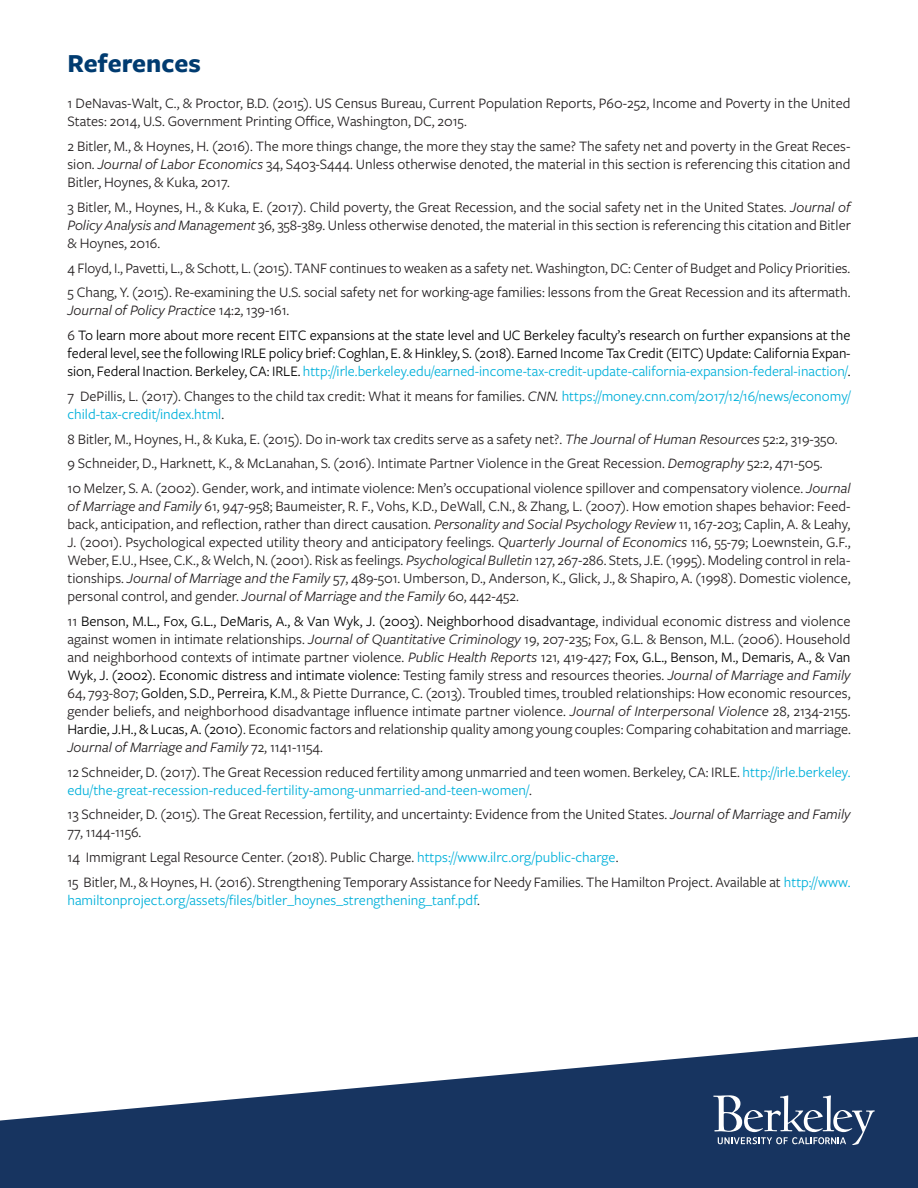
<style>
.page{position:relative;width:918px;height:1188px;background:#fff}
.page>*{position:absolute;margin:0;border:0;box-sizing:border-box;transform-origin:0 0}
.t1{font:700 27px "Freight Sans Pro";color:#003b70}
.Endnote_style{font:15px/18px "Freight Sans Pro";color:#231f20}
.Endnote_style-2{font:15px/18px "Freight Sans Pro";color:#000;text-align:justify}
.Endnote_style-3{font:15px/18px "Freight Sans Pro";color:#00b0da}
.s1{font-style:italic}
.s2{color:#231f20}
.s3{color:#00b0da}
.s4{font-style:italic;color:#231f20}
.s5{color:#000}
</style>
<div class="page">
<svg style="left:0;top:1037px;width:918px;height:151px;fill:#173460"></svg>
<svg style="left:713px;top:1095px;width:162px;height:50px;background:#4d6385"></svg>
<p class="t1" style="left:68px;top:45px;width:135px">References</p>
<p class="Endnote_style" style="left:68px;top:94px;width:785px">1 DeNavas-Walt, C., &amp; Proctor, B.D. (2015). US Census Bureau, Current Population Reports, P60-252, Income and Poverty in the United<br>States: 2014, U.S. Government Printing Office, Washington, DC, 2015.</p>
<p class="Endnote_style" style="left:68px;top:137px;width:785px;text-align:justify">2 Bitler, M., &amp; Hoynes, H. (2016). The more things change, the more they stay the same? The safety net and poverty in the Great Reces&shy;sion. <span class="s1">Journal of Labor Economics</span> 34, S403-S444. Unless otherwise denoted, the material in this section is referencing this citation and Bitler, Hoynes, &amp; Kuka, 2017.</p>
<p class="Endnote_style" style="left:68px;top:197px;width:785px;text-align:justify">3 Bitler, M., Hoynes, H., &amp; Kuka, E. (2017). Child poverty, the Great Recession, and the social safety net in the United States. <span class="s1">Journal of Policy Analysis and Management</span> 36, 358-389. Unless otherwise denoted, the material in this section is referencing this citation and Bitler &amp; Hoynes, 2016.</p>
<p class="Endnote_style" style="left:68px;top:258px;width:784px">4 Floyd, I., Pavetti, L., &amp; Schott, L. (2015). TANF continues to weaken as a safety net. Washington, DC: Center of Budget and Policy Priorities.</p>
<p class="Endnote_style" style="left:68px;top:283px;width:785px">5 Chang, Y. (2015). Re-examining the U.S. social safety net for working-age families: lessons from the Great Recession and its aftermath.<br><span class="s1">Journal of Policy Practice</span> 14:2, 139-161.</p>
<p class="Endnote_style-2" style="left:68px;top:326px;width:785px"><span class="s2">6</span> To learn more about more recent EITC expansions at the state level and UC Berkeley faculty’s research on further expansions at the federal level, see the following IRLE policy brief: Coghlan, E. &amp; Hinkley, S. (2018). Earned Income Tax Credit (EITC) Update: California Expan&shy;sion, Federal Inaction. Berkeley, CA: IRLE. <span class="s3">http://irle.berkeley.edu/earned-income-tax-credit-update-california-expansion-federal-inaction/</span>.</p>
<p class="Endnote_style-3" style="left:68px;top:386px;width:785px"><span class="s2">7 DePillis, L. (2017). Changes to the child tax credit: What it means for families.</span> <span class="s4">CNN.</span> https://money.cnn.com/2017/12/16/news/economy/ child-tax-credit/index.html<span class="s2">.</span></p>
<p class="Endnote_style" style="left:68px;top:429px;width:772px">8 Bitler, M., Hoynes, H., &amp; Kuka, E. (2015). Do in-work tax credits serve as a safety net?. <span class="s1">The Journal of Human Resources</span> 52:2, 319-350.</p>
<p class="Endnote_style" style="left:68px;top:454px;width:757px">9 Schneider, D., Harknett, K., &amp; McLanahan, S. (2016). Intimate Partner Violence in the Great Recession. <span class="s1">Demography</span> 52:2, 471-505.</p>
<p class="Endnote_style" style="left:68px;top:479px;width:785px;text-align:justify">10 Melzer, S. A. (2002). Gender, work, and intimate violence: Men’s occupational violence spillover and compensatory violence. <span class="s1">Journal of Marriage and Family</span> 61, 947-958; Baumeister, R. F., Vohs, K.D., DeWall, C.N., &amp; Zhang, L. (2007). How emotion shapes behavior: Feed&shy;back, anticipation, and reflection, rather than direct causation. <span class="s1">Personality and Social Psychology Review</span> 11, 167-203; Caplin, A. &amp; Leahy, J. (2001). Psychological expected utility theory and anticipatory feelings. <span class="s1">Quarterly Journal of Economics</span> 116, 55-79; Loewnstein, G.F., Weber, E.U., Hsee, C.K., &amp; Welch, N. (2001). Risk as feelings. <span class="s1">Psychological Bulletin</span> 127, 267-286. Stets, J.E. (1995). Modeling control in rela&shy;tionships. <span class="s1">Journal of Marriage and the Family</span> 57, 489-501. Umberson, D., Anderson, K., Glick, J., &amp; Shapiro, A. (1998). Domestic violence, personal control, and gender. <span class="s1">Journal of Marriage and the Family</span> 60, 442-452.</p>
<p class="Endnote_style" style="left:68px;top:611px;width:785px;text-align:justify">11 <span class="s5">Benson, M.L., Fox, G.L., DeMaris, A., &amp; Van Wyk, J. (2003). Neighborhood disadvantage</span>, individual economic distress and violence against women in intimate relationships. <span class="s1">Journal of Quantitative Criminology</span> 19, 207-235; Fox, G.L. &amp; Benson, M.L. (2006). Household and neighborhood contexts of intimate partner violence. <span class="s1">Public Health Reports</span> 121, 419-427; <span class="s5">Fox, G.L., Benson, M., Demaris, A., &amp; Van Wyk, J. (2002). Economic distress and intimate violence</span>: Testing family stress and resources theories. <span class="s1">Journal of Marriage and Family </span>64, 793-807; <span class="s5">Golden, S.D., Perreira, K.</span>M., &amp; Piette Durrance, C. (2013). Troubled times, troubled relationships: How economic resources, gender beliefs, and neighborhood disadvantage influence intimate partner violence. <span class="s1">Journal of Interpersonal Violence</span> 28, 2134-2155.<br><span class="s5">Hardie, J.H., &amp; Lucas, A. (2010)</span>. Economic factors and relationship quality among young couples: Comparing cohabitation and marriage.<br><span class="s1">Journal of Marriage and Family</span> 72, 1141-1154.</p>
<p class="Endnote_style" style="left:68px;top:762px;width:785px">12 Schneider, D. (2017). The Great Recession reduced fertility among unmarried and teen women. Berkeley, CA: IRLE. <span class="s3">http://irle.berkeley. edu/the-great-recession-reduced-fertility-among-unmarried-and-teen-women/</span>.</p>
<p class="Endnote_style" style="left:68px;top:805px;width:785px">13 Schneider, D. (2015). The Great Recession, fertility, and uncertainty: Evidence from the United States. <span class="s1">Journal of Marriage and Family<br></span>77, 1144-1156.</p>
<p class="Endnote_style" style="left:68px;top:848px;width:552px">14 Immigrant Legal Resource Center. (2018). Public Charge. <span class="s3">https://www.ilrc.org/public-charge</span>.</p>
<p class="Endnote_style" style="left:68px;top:872px;width:784px">15 Bitler, M., &amp; Hoynes, H. (2016). Strengthening Temporary Assistance for Needy Families. The Hamilton Project. Available at <span class="s3">http://www. hamiltonproject.org/assets/files/bitler_hoynes_strengthening_tanf.pdf</span>.</p>
</div>
